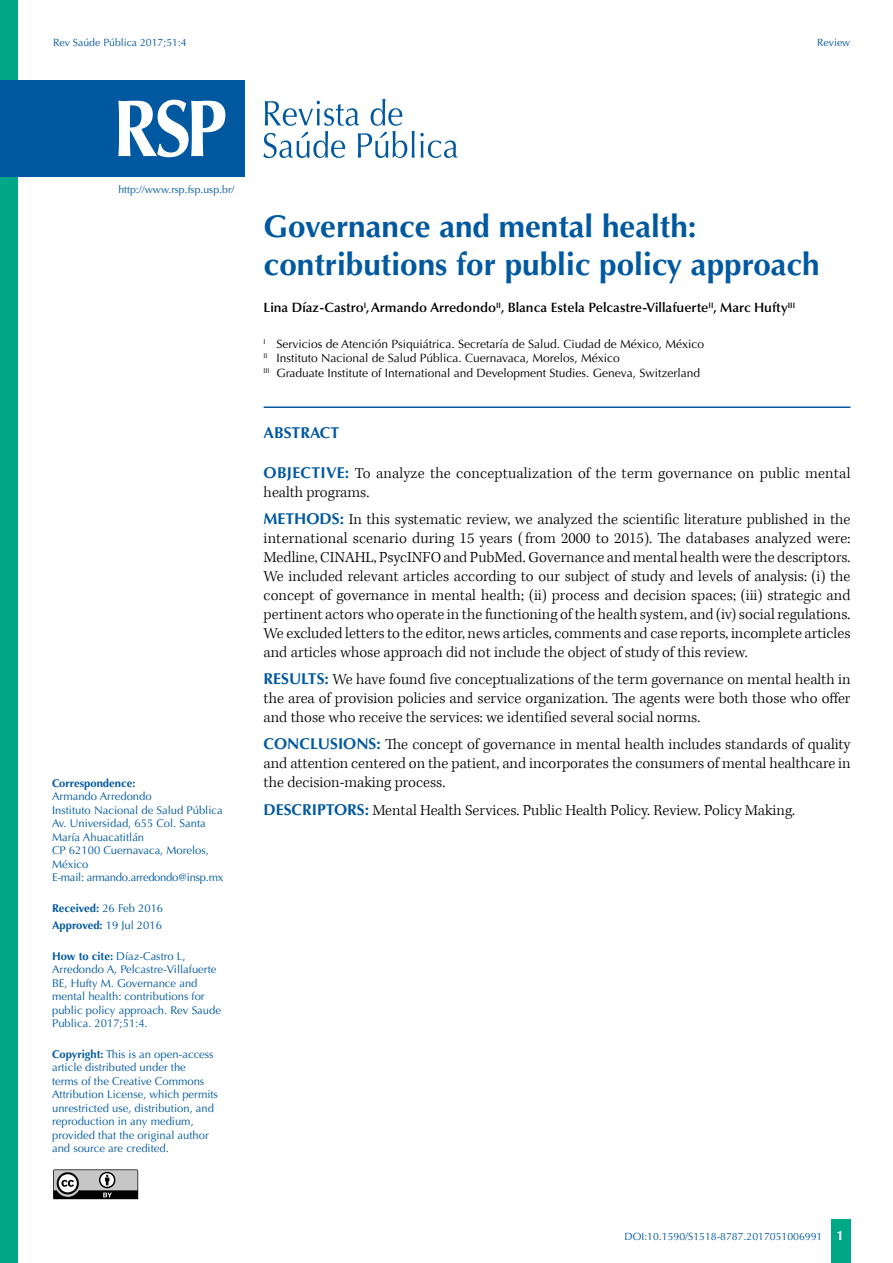
<style>
.page{position:relative;width:893px;height:1263px;background:#fff}
.page>*{position:absolute;margin:0;border:0;box-sizing:border-box;transform-origin:0 0}
.t1{font:700 31.5px/37.8px "Optima";color:#0059a0}
.t2{font:300 15.75px/18.9px "Kepler Std";letter-spacing:.005em;color:#000;text-align:justify}
.t3{font:700 15.75px "Optima";color:#0059a0}
.t4{font:600 13.5px "Optima";color:#000}
.t5{font:12px/14.4px "Optima";color:#000}
.t6{font:11.25px/13.5px "Optima";color:#0059a0}
.t7{font:700 11.25px/17.7px "Optima";color:#0059a0}
.t8{font:10.5px "Optima";color:#0059a0}
.s1{font-weight:400}
.s2{font-weight:700}
.s3{font-family:"Optima";font-weight:700;color:#0059a0}
.s4{font-weight:700;font-size:13.5px;color:#fff}
</style>
<div class="page">
<div style="left:831px;top:1220px;width:20px;height:43px;background:#00a887"></div>
<svg style="left:53px;top:1169px;width:85px;height:30px;background:#838383"></svg>
<div style="left:0;top:0;width:18px;height:1263px;background:#00a887"></div>
<hr style="left:264px;top:406px;width:586px;height:2px;background:#0059a0">
<svg style="left:263px;top:99px;width:195px;height:59px"></svg>
<div style="left:0;top:80px;width:244px;height:96px;background:#0059a0"></div>
<svg style="left:118px;top:100px;width:107px;height:57px"></svg>
<p class="t8" style="left:53px;top:36px;width:135px">Rev Saúde Pública 2017;51:4</p>
<p class="t8" style="left:817px;top:36px;width:35px">Review</p>
<p class="t8" style="left:118px;top:183px;width:117px">http://www.rsp.fsp.usp.br/</p>
<p class="t7" style="left:52px;top:774px;width:85px">Correspondence:</p>
<p class="t6" style="left:52px;top:790px;width:173px">Armando Arredondo<br>Instituto Nacional de Salud Pública<br>Av. Universidad, 655 Col. Santa<br>María Ahuacatitlán<br>CP 62100 Cuernavaca, Morelos,<br>México<br>E-mail: armando.arredondo@insp.mx</p>
<p class="t7" style="left:52px;top:899px;width:113px">Received: <span class="s1">26 Feb 2016<br></span>Approved: <span class="s1">19 Jul 2016</span></p>
<p class="t6" style="left:52px;top:949px;width:170px"><span class="s2">How to cite:</span> Díaz-Castro L,<br>Arredondo A, Pelcastre-Villafuerte<br>BE, Hufty M. Governance and mental health: contributions for public policy approach. Rev Saude<br>Publica. 2017;51:4.</p>
<p class="t6" style="left:52px;top:1047px;width:167px"><span class="s2">Copyright:</span> This is an open-access article distributed under the<br>terms of the Creative Commons<br>Attribution License, which permits unrestricted use, distribution, and reproduction in any medium, provided that the original author and source are credited.</p>
<h1 class="t1" style="left:264px;top:208px;width:557px">Governance and mental health: contributions for public policy approach</h1>
<p class="t4" style="left:264px;top:300px;width:533px">Lina Díaz-Castro<sup>I</sup>,Armando Arredondo<sup>II</sup>, Blanca Estela Pelcastre-Villafuerte<sup>II</sup>, Marc Hufty<sup>III</sup></p>
<p class="t5" style="left:264px;top:337px;width:442px"><sup>I</sup> Servicios de Atención Psiquiátrica. Secretaría de Salud. Ciudad de México, México<br><sup>II</sup> Instituto Nacional de Salud Pública. Cuernavaca, Morelos, México<br><sup>III</sup> Graduate Institute of International and Development Studies. Geneva, Switzerland</p>
<p class="t3" style="left:264px;top:423px;width:77px">ABSTRACT</p>
<p class="t2" style="left:264px;top:464px;width:588px"><span class="s3">OBJECTIVE:</span> To analyze the conceptualization of the term governance on public mental health programs.</p>
<p class="t2" style="left:264px;top:510px;width:588px"><span class="s3">METHODS:</span> In this systematic review, we analyzed the scientific literature published in the international scenario during 15 years ( from 2000 to 2015). The databases analyzed were:<br>Medline, CINAHL, PsycINFO and PubMed. Governance and mental health were the descriptors.<br>We included relevant articles according to our subject of study and levels of analysis: (i) the concept of governance in mental health; (ii) process and decision spaces; (iii) strategic and pertinent actors who operate in the functioning of the health system, and (iv) social regulations.<br>We excluded letters to the editor, news articles, comments and case reports, incomplete articles and articles whose approach did not include the object of study of this review.</p>
<p class="t2" style="left:264px;top:670px;width:588px"><span class="s3">RESULTS:</span> We have found five conceptualizations of the term governance on mental health in the area of provision policies and service organization. The agents were both those who offer and those who receive the services: we identified several social norms.</p>
<p class="t2" style="left:264px;top:735px;width:588px"><span class="s3">CONCLUSIONS:</span> The concept of governance in mental health includes standards of quality and attention centered on the patient, and incorporates the consumers of mental healthcare in the decision-making process.</p>
<p class="t2" style="left:264px;top:802px;width:533px"><span class="s3">DESCRIPTORS:</span> Mental Health Services. Public Health Policy. Review. Policy Making.</p>
<p class="t8" style="left:624px;top:1230px;width:221px">DOI:10.1590/S1518-8787.2017051006991 <span class="s4">1</span></p>
</div>
